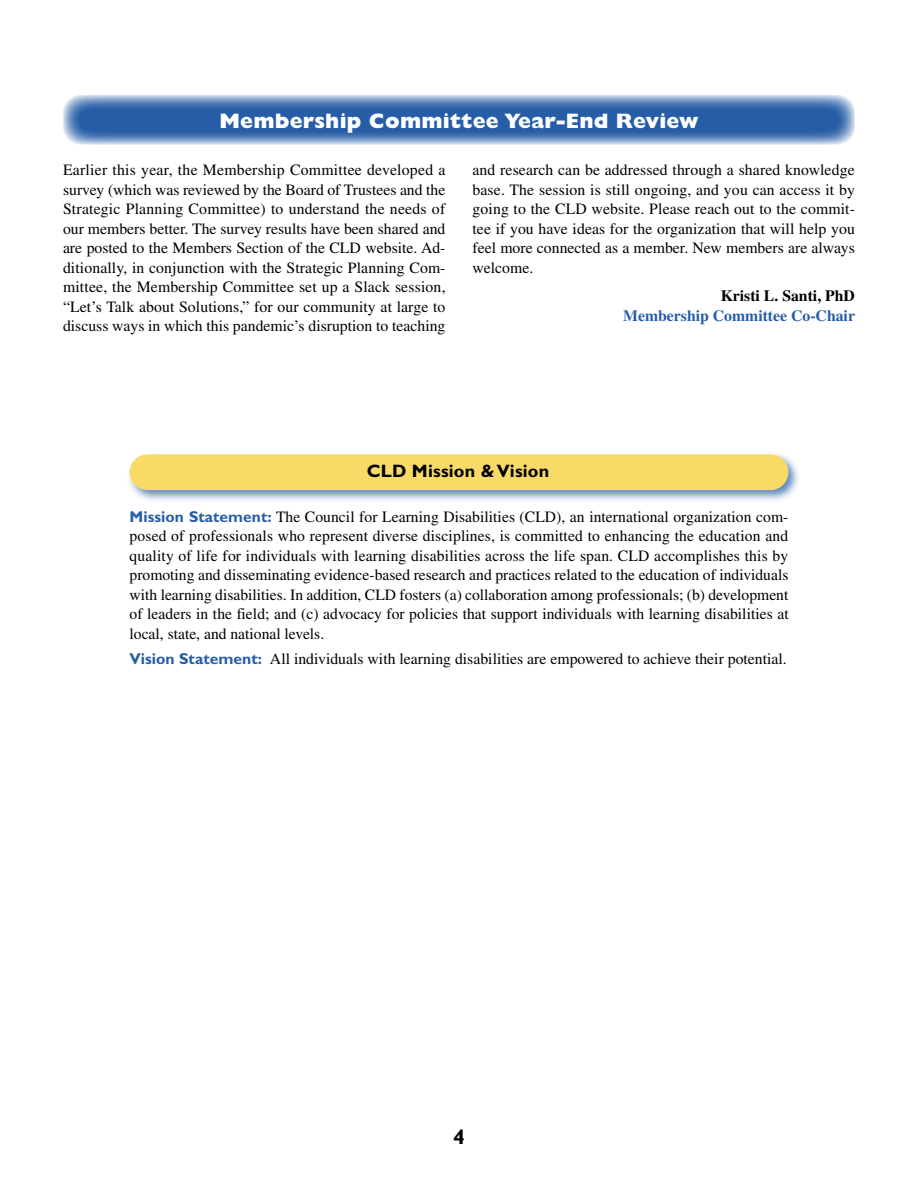
<style>
.page{position:relative;width:918px;height:1188px;background:#fff}
.page>*{position:absolute;margin:0;border:0;box-sizing:border-box;transform-origin:0 0}
.t1{font:800 21px "Gill Sans Std";letter-spacing:.01em;color:#fff}
.t2{font:700 21px "Gill Sans Std";color:#000}
.AT2{font:700 18px "Gill Sans Std";letter-spacing:.01em;color:#000}
.Body_Text_After_Head{font:15.75px/19.5px "Times";color:#000;text-align:justify}
.Byline_Affiliation{font:700 15.75px "Times";color:#265da6}
.Byline{font:700 15.75px "Times";color:#000}
.s1{font-family:"Gill Sans Std";font-weight:700;color:#265da6}
</style>
<div class="page">
<svg style="left:63px;top:94px;width:792px;height:51px;background:#547fb9"></svg>
<div style="left:126px;top:451px;width:675px;height:52px;background:#265da6;opacity:.75"></div>
<div style="left:130px;top:454px;width:658px;height:36px;background:#f8da67;border-radius:18px"></div>
<h1 class="t1" style="left:219px;top:109px;width:481px">Membership Committee Year-End Review</h1>
<p class="Body_Text_After_Head" style="left:63px;top:160px;width:384px">Earlier this year, the Membership Committee developed a survey (which was reviewed by the Board of Trustees and the Strategic Planning Committee) to understand the needs of our members better. The survey results have been shared and are posted to the Members Section of the CLD website. Ad&shy;ditionally, in conjunction with the Strategic Planning Com&shy;mittee, the Membership Committee set up a Slack session, “Let’s Talk about Solutions,” for our community at large to discuss ways in which this pandemic’s disruption to teaching</p>
<p class="Body_Text_After_Head" style="left:472px;top:160px;width:384px">and research can be addressed through a shared knowledge base. The session is still ongoing, and you can access it by going to the CLD website. Please reach out to the commit&shy;tee if you have ideas for the organization that will help you feel more connected as a member. New members are always welcome.</p>
<p class="Byline" style="left:721px;top:286px;width:136px">Kristi L. Santi, PhD</p>
<p class="Byline_Affiliation" style="left:623px;top:306px;width:233px">Membership Committee Co-Chair</p>
<p class="AT2" style="left:367px;top:461px;width:184px">CLD Mission &amp; Vision</p>
<p class="Body_Text_After_Head" style="left:130px;top:507px;width:661px"><span class="s1">Mission Statement:</span> The Council for Learning Disabilities (CLD), an international organization com&shy;posed of professionals who represent diverse disciplines, is committed to enhancing the education and quality of life for individuals with learning disabilities across the life span. CLD accomplishes this by promoting and disseminating evidence-based research and practices related to the education of individuals with learning disabilities. In addition, CLD fosters (a) collaboration among professionals; (b) development of leaders in the field; and (c) advocacy for policies that support individuals with learning disabilities at local, state, and national levels.</p>
<p class="Body_Text_After_Head" style="left:130px;top:649px;width:659px"><span class="s1">Vision Statement:</span> All individuals with learning disabilities are empowered to achieve their potential.</p>
<h1 class="t2" style="left:453px;top:1125px;width:13px">4</h1>
</div>
